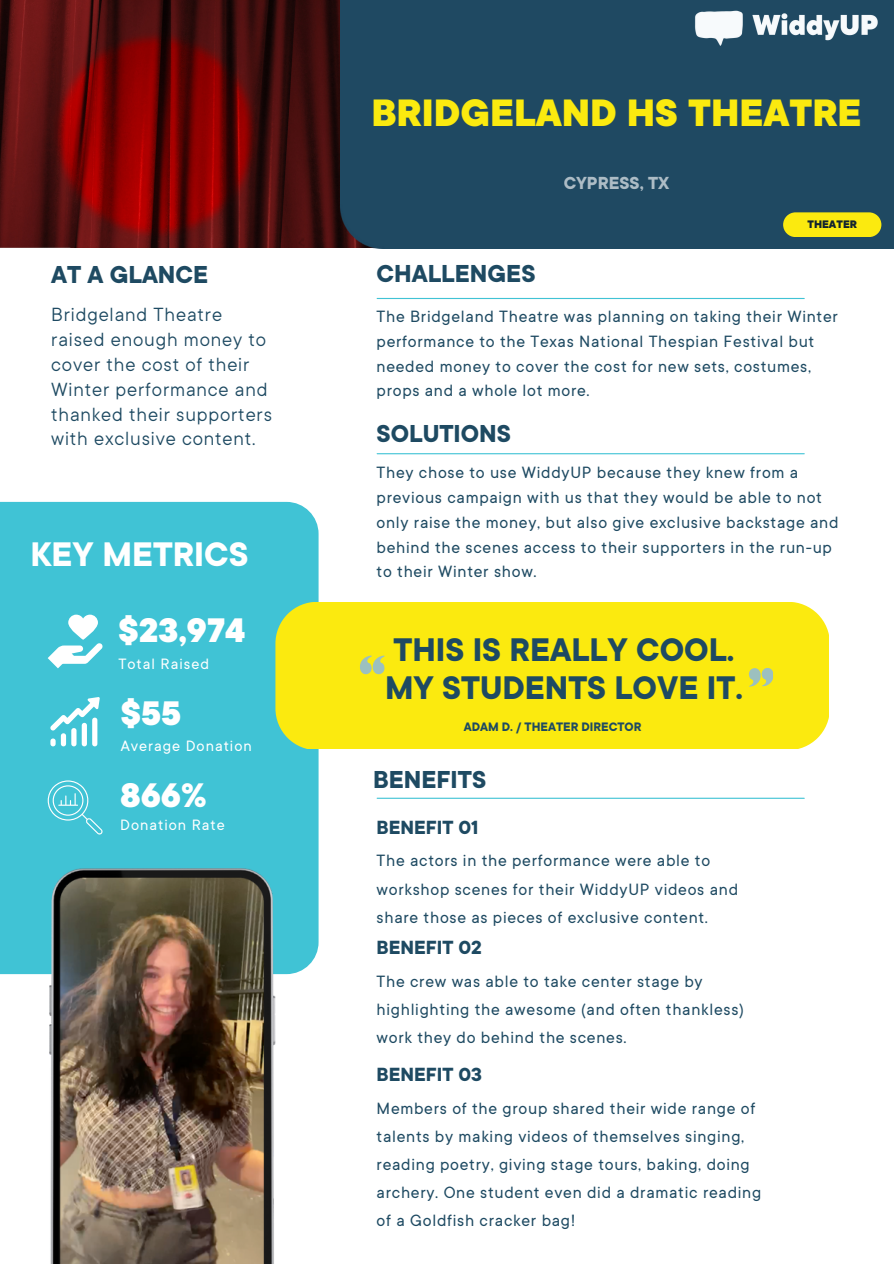
<style>
.page{position:relative;width:894px;height:1264px;background:#fff}
.page>*{position:absolute;margin:0;border:0;box-sizing:border-box;transform-origin:0 0}
.t1{font:800 42px "TT Commons";color:#fbea0f}
.t2{font:800 37.5px "TT Commons";color:#fff}
.t3{font:700 37.5px "TT Commons";color:#fff}
.t4{font:700 36px/38.2px "TT Commons";color:#1e4a62}
.t5{font:700 27px "TT Commons";color:#1e4a62}
.t6{font:21px/24.8px "TT Commons";letter-spacing:.04em;color:#1e4a62}
.t7{font:700 21px "TT Commons";color:#1e4a62}
.t8{font:700 19.2px "TT Commons";color:#fff}
.t9{font:18px/28.2px "TT Commons";letter-spacing:.04em;color:#1e4a62}
.t10{font:16.5px "TT Commons";letter-spacing:.06em;color:#fff}
.t11{font:700 13.5px "TT Commons";color:#1e4a62}
.t12{font:800 12px "TT Commons";color:#13242f}
</style>
<div class="page">
<div style="left:0;top:502px;width:318px;height:472px;background:#40c3d5"></div>
<img style="left:49px;top:868px;width:226px;height:395px">
<svg style="left:48px;top:614px;width:55px;height:54px"></svg>
<hr style="left:377px;top:298px;width:427px;height:1px;background:#40c3d5">
<hr style="left:377px;top:453px;width:427px;height:1px;background:#40c3d5">
<hr style="left:377px;top:797px;width:427px;height:1px;background:#40c3d5">
<img style="left:0;top:0;width:340px;height:247px">
<div style="left:340px;top:0;width:553px;height:248px;background:#1f4962"></div>
<img style="left:691px;top:9px;width:190px;height:37px">
<div style="left:275px;top:602px;width:553px;height:146px;background:#fbea0f"></div>
<div style="left:782px;top:212px;width:99px;height:25px;background:#fbea0f;border-radius:12px"></div>
<svg style="left:747px;top:667px;width:26px;height:20px"></svg>
<svg style="left:360px;top:655px;width:26px;height:19px"></svg>
<svg style="left:50px;top:697px;width:50px;height:49px"></svg>
<svg style="left:48px;top:780px;width:55px;height:54px;background:#57cad9"></svg>
<h3 class="t5" style="left:51px;top:259px;width:158px">AT A GLANCE</h3>
<p class="t6" style="left:51px;top:303px;width:222px">Bridgeland Theatre raised enough money to cover the cost of their<br>Winter performance and thanked their supporters with exclusive content.</p>
<h2 class="t3" style="left:30px;top:532px;width:219px">KEY METRICS</h2>
<h2 class="t2" style="left:118px;top:609px;width:128px">$23,974</h2>
<p class="t10" style="left:118px;top:654px;width:92px">Total Raised</p>
<h2 class="t2" style="left:121px;top:691px;width:62px">$55</h2>
<p class="t10" style="left:121px;top:736px;width:132px">Average Donation</p>
<h2 class="t2" style="left:120px;top:773px;width:88px">866%</h2>
<p class="t10" style="left:120px;top:815px;width:106px">Donation Rate</p>
<h1 class="t1" style="left:371px;top:89px;width:491px">BRIDGELAND HS THEATRE</h1>
<p class="t8" style="left:563px;top:171px;width:107px">CYPRESS, TX</p>
<h3 class="t5" style="left:376px;top:258px;width:160px">CHALLENGES</h3>
<p class="t12" style="left:807px;top:217px;width:51px">THEATER</p>
<p class="t9" style="left:376px;top:304px;width:462px;line-height:24.8px">The Bridgeland Theatre was planning on taking their Winter performance to the Texas National Thespian Festival but needed money to cover the cost for new sets, costumes, props and a whole lot more.</p>
<h3 class="t5" style="left:376px;top:418px;width:136px">SOLUTIONS</h3>
<p class="t9" style="left:376px;top:460px;width:463px;line-height:24.8px">They chose to use WiddyUP because they knew from a previous campaign with us that they would be able to not only raise the money, but also give exclusive backstage and behind the scenes access to their supporters in the run-up to their Winter show.</p>
<h3 class="t4" style="left:385px;top:631px;width:359px">THIS IS REALLY COOL.<br>MY STUDENTS LOVE IT.</h3>
<p class="t11" style="left:463px;top:719px;width:179px">ADAM D. / THEATER DIRECTOR</p>
<h3 class="t5" style="left:373px;top:764px;width:115px">BENEFITS</h3>
<p class="t7" style="left:376px;top:815px;width:103px">BENEFIT 01</p>
<p class="t9" style="left:376px;top:847px;width:363px">The actors in the performance were able to workshop scenes for their WiddyUP videos and share those as pieces of exclusive content.</p>
<p class="t7" style="left:376px;top:935px;width:107px">BENEFIT 02</p>
<p class="t9" style="left:376px;top:967px;width:369px">The crew was able to take center stage by highlighting the awesome (and often thankless) work they do behind the scenes.</p>
<p class="t7" style="left:376px;top:1062px;width:107px">BENEFIT 03</p>
<p class="t9" style="left:376px;top:1094px;width:386px">Members of the group shared their wide range of talents by making videos of themselves singing, reading poetry, giving stage tours, baking, doing archery. One student even did a dramatic reading of a Goldfish cracker bag!</p>
</div>
